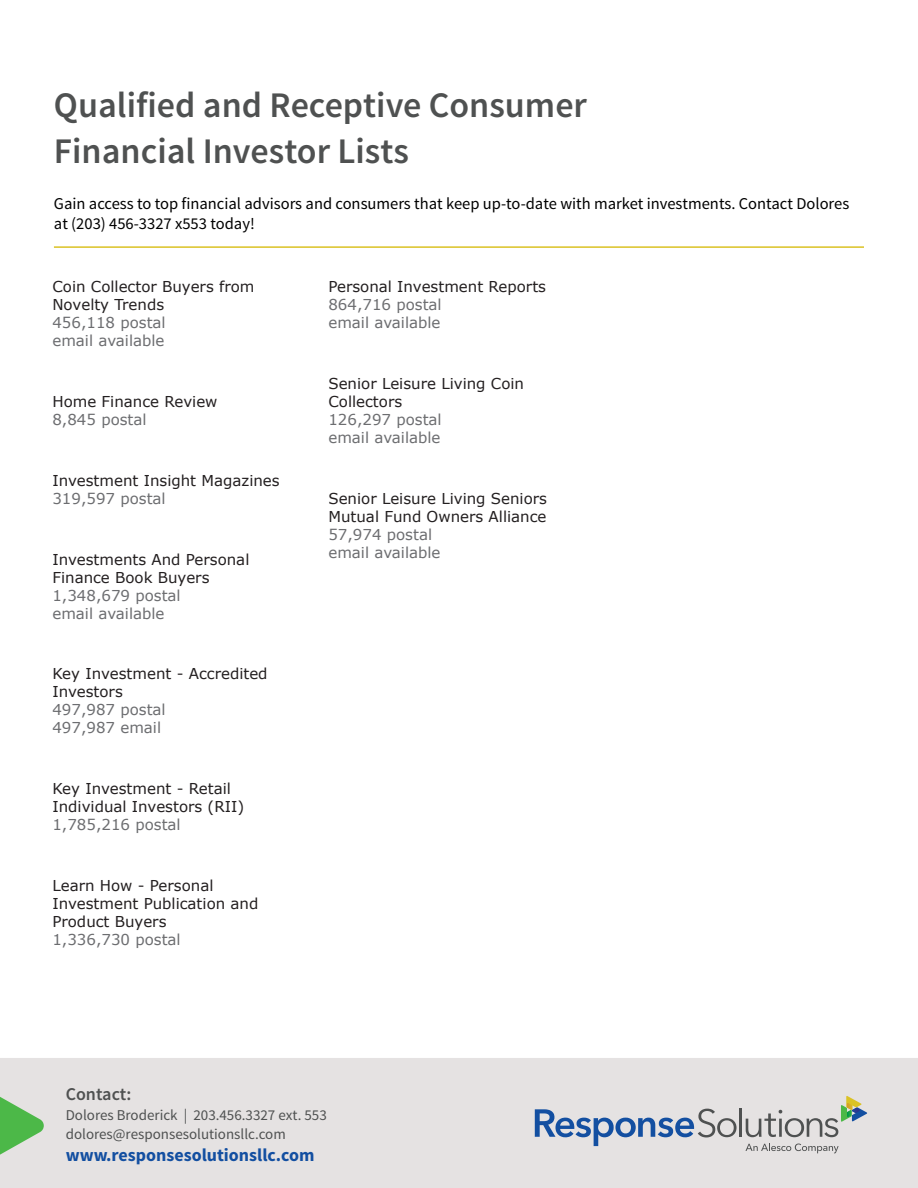
<style>
.page{position:relative;width:918px;height:1188px;background:#fff}
.page>*{position:absolute;margin:0;border:0;box-sizing:border-box;transform-origin:0 0}
.Category{font:600 36px/46.5px "Source Sans Pro";color:#4f5151}
.Category-2{font:700 18px "Source Sans Pro";color:#134fa1}
.t1{font:600 18px "Source Sans Pro";color:#4f5151}
.Category-3{font:16.5px/19.8px "Source Sans Pro";color:#000}
.t2{font:15px/18px "Verdana";color:#231f20}
.Count{font:15px/18px "Verdana";color:#6c6d70}
.t3{font:15px/19.5px "Source Sans Pro";color:#4f5151}
</style>
<div class="page">
<div style="left:0;top:1058px;width:918px;height:130px;background:#e5e2e2"></div>
<svg style="left:745px;top:1143px;width:94px;height:10px"></svg>
<svg style="left:535px;top:1109px;width:202px;height:37px;background:#acb8cc"></svg>
<hr style="left:739px;top:1108px;width:3px;height:29px;background:#4f5151">
<svg style="left:746px;top:1096px;width:121px;height:41px;background:#c9cac6"></svg>
<svg style="left:0;top:1070px;width:44px;height:118px;background:#bad6b7"></svg>
<hr style="left:54px;top:246px;width:810px;height:2px;background:#dbc225">
<p class="Category" style="left:54px;top:83px;width:535px">Qualified and Receptive Consumer<br>Financial Investor Lists</p>
<p class="Category-3" style="left:54px;top:194px;width:797px">Gain access to top financial advisors and consumers that keep up-to-date with market investments. Contact Dolores at (203) 456-3327 x553 today!</p>
<p class="t2" style="left:52px;top:278px;width:204px">Coin Collector Buyers from<br>Novelty Trends</p>
<p class="Count" style="left:52px;top:314px;width:115px">456,118 postal email available</p>
<p class="t2" style="left:52px;top:393px;width:167px">Home Finance Review</p>
<p class="Count" style="left:52px;top:411px;width:96px">8,845 postal</p>
<p class="t2" style="left:52px;top:472px;width:229px">Investment Insight Magazines</p>
<p class="Count" style="left:52px;top:490px;width:115px">319,597 postal</p>
<p class="t2" style="left:52px;top:550px;width:199px">Investments And Personal<br>Finance Book Buyers</p>
<p class="Count" style="left:52px;top:586px;width:130px">1,348,679 postal email available</p>
<p class="t2" style="left:52px;top:665px;width:217px">Key Investment - Accredited<br>Investors</p>
<p class="Count" style="left:52px;top:701px;width:115px">497,987 postal<br>497,987 email</p>
<p class="t2" style="left:52px;top:780px;width:193px">Key Investment - Retail<br>Individual Investors (RII)</p>
<p class="Count" style="left:52px;top:816px;width:130px">1,785,216 postal</p>
<p class="t2" style="left:52px;top:877px;width:207px">Learn How - Personal<br>Investment Publication and<br>Product Buyers</p>
<p class="Count" style="left:52px;top:931px;width:130px">1,336,730 postal</p>
<p class="t2" style="left:328px;top:278px;width:219px">Personal Investment Reports</p>
<p class="Count" style="left:328px;top:296px;width:115px">864,716 postal email available</p>
<p class="t2" style="left:328px;top:375px;width:197px">Senior Leisure Living Coin<br>Collectors</p>
<p class="Count" style="left:328px;top:411px;width:115px">126,297 postal email available</p>
<p class="t2" style="left:328px;top:490px;width:220px">Senior Leisure Living Seniors<br>Mutual Fund Owners Alliance</p>
<p class="Count" style="left:328px;top:526px;width:114px">57,974 postal email available</p>
<p class="t1" style="left:66px;top:1083px;width:67px">Contact:</p>
<p class="t3" style="left:66px;top:1106px;width:263px">Dolores Broderick | 203.456.3327 ext. 553 dolores@responsesolutionsllc.com</p>
<p class="Category-2" style="left:66px;top:1143px;width:250px">www.responsesolutionsllc.com</p>
</div>
